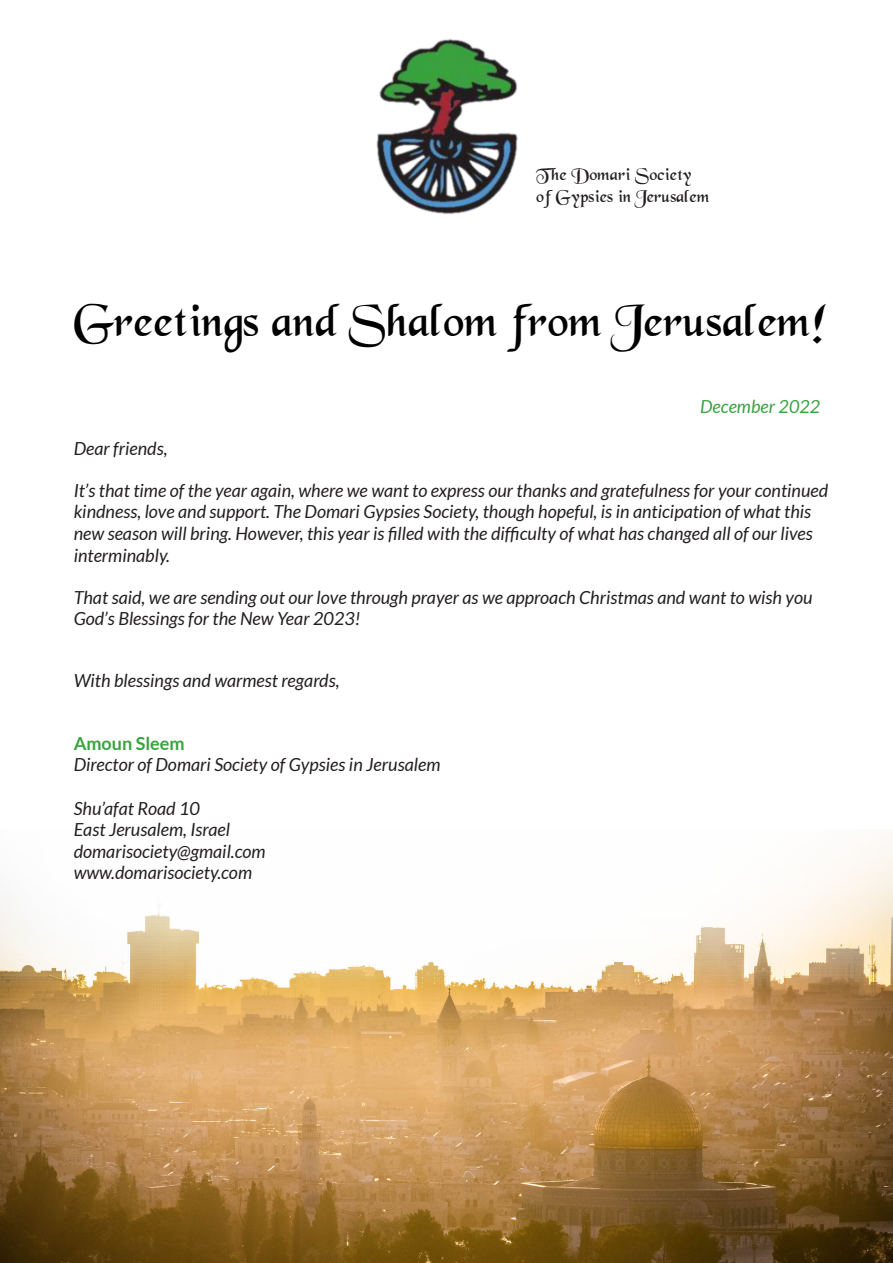
<style>
.page{position:relative;width:893px;height:1263px;background:#fff}
.page>*{position:absolute;margin:0;border:0;box-sizing:border-box;transform-origin:0 0}
.No_Spacing{font:48px "Newborough";color:#000}
.t1{font:italic 18px/21.6px "Lato";color:#231f20}
.t2{font:18px "Newborough";color:#231f20}
.t3{font:italic 18px "Lato";color:#39a33f}
.t4{font:700 18px "Lato";color:#39a33f}
</style>
<div class="page">
<img style="left:0;top:838px;width:893px;height:425px">
<img style="left:376px;top:39px;width:142px;height:175px">
<p class="t2" style="left:536px;top:166px;width:158px">The Domari Society</p>
<p class="t2" style="left:536px;top:187px;width:174px">of Gypsies in Jerusalem</p>
<p class="No_Spacing" style="left:74px;top:298px;width:755px">Greetings and Shalom from Jerusalem!</p>
<p class="t3" style="left:700px;top:397px;width:122px">December 2022</p>
<p class="t1" style="left:74px;top:438px;width:95px">Dear friends,</p>
<p class="t1" style="left:74px;top:480px;width:756px">It’s that time of the year again, where we want to express our thanks and gratefulness for your continued kindness, love and support. The Domari Gypsies Society, though hopeful, is in anticipation of what this new season will bring. However, this year is filled with the difficulty of what has changed all of our lives interminably.</p>
<p class="t1" style="left:74px;top:588px;width:740px;line-height:20.7px">That said, we are sending out our love through prayer as we approach Christmas and want to wish you<br>God’s Blessings for the New Year 2023!</p>
<p class="t1" style="left:74px;top:670px;width:267px">With blessings and warmest regards,</p>
<p class="t4" style="left:74px;top:733px;width:112px">Amoun Sleem</p>
<p class="t1" style="left:74px;top:755px;width:368px">Director of Domari Society of Gypsies in Jerusalem</p>
<p class="t1" style="left:74px;top:798px;width:128px">Shu’afat Road 10</p>
<p class="t1" style="left:74px;top:819px;width:158px">East Jerusalem, Israel</p>
<p class="t1" style="left:74px;top:841px;width:193px">domarisociety@gmail.com</p>
<p class="t1" style="left:74px;top:863px;width:180px">www.domarisociety.com</p>
</div>
